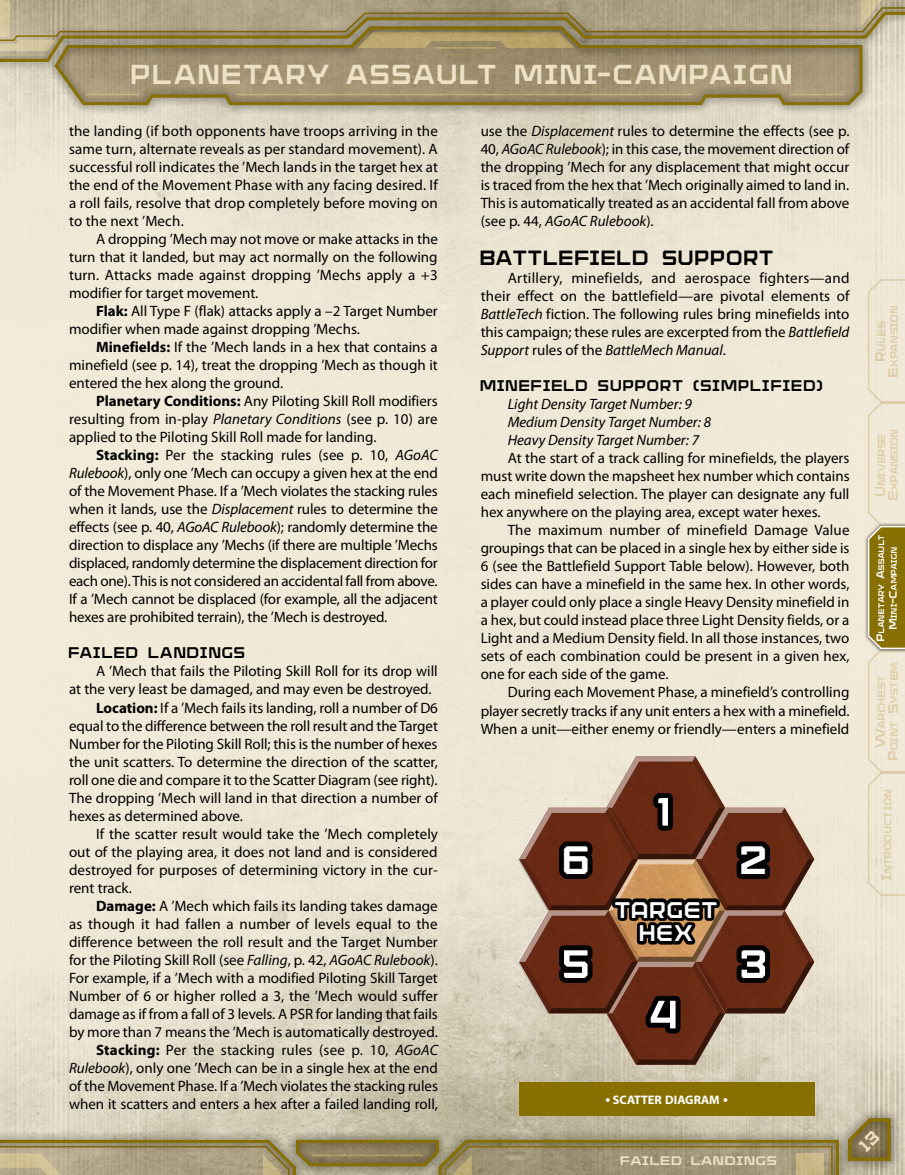
<style>
.page{position:relative;width:905px;height:1175px;background:#fff}
.page>*{position:absolute;margin:0;border:0;box-sizing:border-box;transform-origin:0 0}
.t1{font:34.65px "Armadura Solid Alternate";color:#fff}
.t2{font:24px "Armadura Solid";letter-spacing:.035em;color:#ede1c6}
.t3{font:19.8px/23.7px "Armadura Solid Alternate";color:#fff;text-align:center}
.t4{font:18px "Armadura Solid";color:#000}
.t5{font:15px/18px "Myriad Pro";color:#000;text-align:justify}
.t6{font:italic 15px/18px "Myriad Pro";color:#000}
.t7{font:13.5px "Armadura Solid";letter-spacing:.025em;color:#000}
.t8{font:700 12.3px "Myriad Pro";color:#fff}
.t9{font:10.8px "Armadura Solid";letter-spacing:.025em;color:#ede1c6;scale:1.11 1}
.t10{font:9px/12.5px "Armadura Solid";letter-spacing:-.035em;color:#dac38e;text-align:center}
.t11{font:7.05px/12.5px "Armadura Solid";letter-spacing:-.035em;color:#fff;text-align:center}
.s1{font-weight:700}
.s2{font-style:italic}
.s3{font-size:12px}
.s4{font-size:9.3px}
</style>
<div class="page">
<img style="left:0;top:72px;width:904px;height:1102px">
<div style="left:864px;top:522px;width:40px;height:131px;background:#000;opacity:.75"></div>
<svg style="left:866px;top:278px;width:38px;height:618px"></svg>
<div style="left:429px;top:1130px;width:419px;height:44px;background:#000;opacity:.75"></div>
<div style="left:46px;top:17px;width:826px;height:98px;background:#000;opacity:.75"></div>
<svg style="left:53px;top:72px;width:810px;height:36px"></svg>
<hr style="left:236px;top:94px;width:456px;height:1px;background:#dac38e">
<hr style="left:789px;top:94px;width:54px;height:1px;background:#dac38e">
<hr style="left:86px;top:94px;width:53px;height:1px;background:#dac38e">
<div style="left:836px;top:1106px;width:65px;height:66px;background:#000;opacity:.25"></div>
<div style="left:837px;top:1107px;width:64px;height:65px;background:#000;opacity:.75"></div>
<div style="left:286px;top:1130px;width:162px;height:44px;background:#000;opacity:.75"></div>
<div style="left:0;top:0;width:904px;height:72px;background:#000;opacity:.75"></div>
<div style="left:0;top:0;width:9px;height:72px;background:#000;opacity:.75"></div>
<svg style="left:0;top:0;width:904px;height:63px"></svg>
<div style="left:0;top:1130px;width:306px;height:44px;background:#000;opacity:.75"></div>
<div style="left:0;top:1130px;width:9px;height:44px;background:#000;opacity:.75"></div>
<svg style="left:0;top:1137px;width:840px;height:37px"></svg>
<svg style="left:517px;top:756px;width:297px;height:308px"></svg>
<div style="left:519px;top:1082px;width:295px;height:34px;background:#887000"></div>
<svg style="left:846px;top:1115px;width:46px;height:47px"></svg>
<h2 class="t2" style="left:132px;top:57px;width:660px">PLANETARY ASSAULT MINI-CAMPAIGN</h2>
<p class="t5" style="left:69px;top:122px;width:370px">the landing (if both opponents have troops arriving in the same turn, alternate reveals as per standard movement). A successful roll indicates the ’Mech lands in the target hex at the end of the Movement Phase with any facing desired. If a roll fails, resolve that drop completely before moving on to the next ’Mech.</p>
<p class="t5" style="left:69px;top:230px;width:370px;text-indent:27px">A dropping ’Mech may not move or make attacks in the turn that it landed, but may act normally on the following turn. Attacks made against dropping ’Mechs apply a +3 modifier for target movement.</p>
<p class="t5" style="left:69px;top:302px;width:370px;text-indent:27px"><span class="s1">Flak:</span> All Type F (flak) attacks apply a –2 Target Number modifier when made against dropping ’Mechs.</p>
<p class="t5" style="left:69px;top:338px;width:370px;text-indent:27px"><span class="s1">Minefields:</span> If the ’Mech lands in a hex that contains a minefield (see p. 14), treat the dropping ’Mech as though it entered the hex along the ground.</p>
<p class="t5" style="left:69px;top:392px;width:370px;text-indent:27px"><span class="s1">Planetary Conditions:</span> Any Piloting Skill Roll modifiers resulting from in-play <span class="s2">Planetary Conditions</span> (see p. 10) are applied to the Piloting Skill Roll made for landing.</p>
<p class="t5" style="left:69px;top:446px;width:370px;text-indent:27px"><span class="s1">Stacking:</span> Per the stacking rules (see p. 10, <span class="s2">AGoAC Rulebook</span>), only one ’Mech can occupy a given hex at the end of the Movement Phase. If a ’Mech violates the stacking rules when it lands, use the <span class="s2">Displacement</span> rules to determine the effects (see p. 40, <span class="s2">AGoAC Rulebook</span>); randomly determine the direction to displace any ’Mechs (if there are multiple ’Mechs displaced, randomly determine the displacement direction for each one). This is not considered an accidental fall from above.<br>If a ’Mech cannot be displaced (for example, all the adjacent hexes are prohibited terrain), the ’Mech is destroyed.</p>
<p class="t7" style="left:69px;top:643px;width:179px">FAILED LANDINGS</p>
<p class="t5" style="left:96px;top:662px;width:343px">A ’Mech that fails the Piloting Skill Roll for its drop will</p>
<p class="t5" style="left:69px;top:680px;width:364px">at the very least be damaged, and may even be destroyed.</p>
<p class="t5" style="left:96px;top:698px;width:343px"><span class="s1">Location:</span> If a ’Mech fails its landing, roll a number of D6</p>
<p class="t5" style="left:69px;top:716px;width:370px">equal to the difference between the roll result and the Target</p>
<p class="t5" style="left:69px;top:734px;width:370px">Number for the Piloting Skill Roll; this is the number of hexes</p>
<p class="t5" style="left:69px;top:752px;width:370px">the unit scatters. To determine the direction of the scatter,</p>
<p class="t5" style="left:69px;top:770px;width:370px">roll one die and compare it to the Scatter Diagram (see right).</p>
<p class="t5" style="left:69px;top:788px;width:370px">The dropping ’Mech will land in that direction a number of</p>
<p class="t5" style="left:69px;top:806px;width:175px">hexes as determined above.</p>
<p class="t5" style="left:96px;top:824px;width:343px">If the scatter result would take the ’Mech completely</p>
<p class="t5" style="left:69px;top:842px;width:370px">out of the playing area, it does not land and is considered</p>
<p class="t5" style="left:69px;top:860px;width:370px">destroyed for purposes of determining victory in the cur-</p>
<p class="t5" style="left:69px;top:878px;width:64px">rent track.</p>
<p class="t5" style="left:96px;top:896px;width:343px"><span class="s1">Damage:</span> A ’Mech which fails its landing takes damage</p>
<p class="t5" style="left:69px;top:914px;width:370px">as though it had fallen a number of levels equal to the</p>
<p class="t5" style="left:69px;top:932px;width:370px">difference between the roll result and the Target Number</p>
<p class="t5" style="left:69px;top:950px;width:370px">for the Piloting Skill Roll (see <span class="s2">Falling</span>, p. 42, <span class="s2">AGoAC Rulebook</span>).</p>
<p class="t5" style="left:69px;top:968px;width:370px">For example, if a ’Mech with a modified Piloting Skill Target</p>
<p class="t5" style="left:69px;top:986px;width:370px">Number of 6 or higher rolled a 3, the ’Mech would suffer</p>
<p class="t5" style="left:69px;top:1004px;width:370px">damage as if from a fall of 3 levels. A PSR for landing that fails</p>
<p class="t5" style="left:69px;top:1022px;width:370px">by more than 7 means the ’Mech is automatically destroyed.</p>
<p class="t5" style="left:96px;top:1040px;width:343px"><span class="s1">Stacking:</span> Per the stacking rules (see p. 10, <span class="s2">AGoAC</span></p>
<p class="t5" style="left:69px;top:1058px;width:370px"><span class="s2">Rulebook</span>), only one ’Mech can be in a single hex at the end</p>
<p class="t5" style="left:69px;top:1076px;width:370px">of the Movement Phase. If a ’Mech violates the stacking rules</p>
<p class="t5" style="left:69px;top:1094px;width:370px">when it scatters and enters a hex after a failed landing roll,</p>
<p class="t5" style="left:480px;top:122px;width:370px">use the <span class="s2">Displacement</span> rules to determine the effects (see p.<br>40, <span class="s2">AGoAC Rulebook</span>); in this case, the movement direction of the dropping ’Mech for any displacement that might occur is traced from the hex that ’Mech originally aimed to land in.<br>This is automatically treated as an accidental fall from above (see p. 44, <span class="s2">AGoAC Rulebook</span>).</p>
<p class="t4" style="left:480px;top:245px;width:263px">BATTLEFIELD SUPPORT</p>
<p class="t5" style="left:480px;top:269px;width:370px;text-indent:27px">Artillery, minefields, and aerospace fighters—and their effect on the battlefield—are pivotal elements of <span class="s2">BattleTech</span> fiction. The following rules bring minefields into this campaign; these rules are excerpted from the <span class="s2">Battlefield Support</span> rules of the <span class="s2">BattleMech Manual</span>.</p>
<p class="t7" style="left:480px;top:376px;width:180px">MINEFIELD SUPPORT</p>
<p class="t7" style="left:694px;top:376px;width:132px">(SIMPLIFIED)</p>
<p class="t6" style="left:507px;top:395px;width:205px">Light Density Target Number: 9<br>Medium Density Target Number: 8<br>Heavy Density Target Number: 7</p>
<p class="t5" style="left:480px;top:449px;width:370px;text-indent:27px">At the start of a track calling for minefields, the players must write down the mapsheet hex number which contains each minefield selection. The player can designate any full hex anywhere on the playing area, except water hexes.</p>
<p class="t5" style="left:480px;top:521px;width:370px;text-indent:27px">The maximum number of minefield Damage Value groupings that can be placed in a single hex by either side is 6 (see the Battlefield Support Table below). However, both sides can have a minefield in the same hex. In other words, a player could only place a single Heavy Density minefield in a hex, but could instead place three Light Density fields, or a Light and a Medium Density field. In all those instances, two sets of each combination could be present in a given hex, one for each side of the game.</p>
<p class="t5" style="left:480px;top:683px;width:370px;text-indent:27px">During each Movement Phase, a minefield’s controlling player secretly tracks if any unit enters a hex with a minefield.<br>When a unit—either enemy or friendly—enters a minefield</p>
<h1 class="t1" style="left:564px;top:835px;width:31px">6</h1>
<h1 class="t1" style="left:741px;top:835px;width:31px">2</h1>
<h3 class="t3" style="left:615px;top:896px;width:105px">TARGET<br>HEX</h3>
<p class="t8" style="left:605px;top:1092px;width:124px">• SCATTER DIAGRAM •</p>
<p class="t9" style="left:621px;top:1153px;width:143px">FAILED LANDINGS</p>
<p class="t10" style="left:874px;top:377px;width:74px;rotate:-90deg"><span class="s3">R</span>ules<br><span class="s3">E</span> xpansion</p>
<p class="t10" style="left:874px;top:500px;width:74px;rotate:-90deg"><span class="s3">U</span>niverse<br><span class="s3">E</span> xpansion</p>
<p class="t11" style="left:874px;top:640px;width:108px;rotate:-90deg"><span class="s4">P</span>lanetary <span class="s4">A</span>ssault<br><span class="s4">M</span>ini<span class="s4">-C</span>ampaign</p>
<p class="t10" style="left:874px;top:760px;width:100px;rotate:-90deg"><span class="s3">W</span>archest<br><span class="s3">P</span>oint <span class="s3">S</span>ystem</p>
<p class="t10" style="left:881px;top:880px;width:93px;rotate:-90deg"><span class="s3">I</span>ntroduction</p>
</div>
